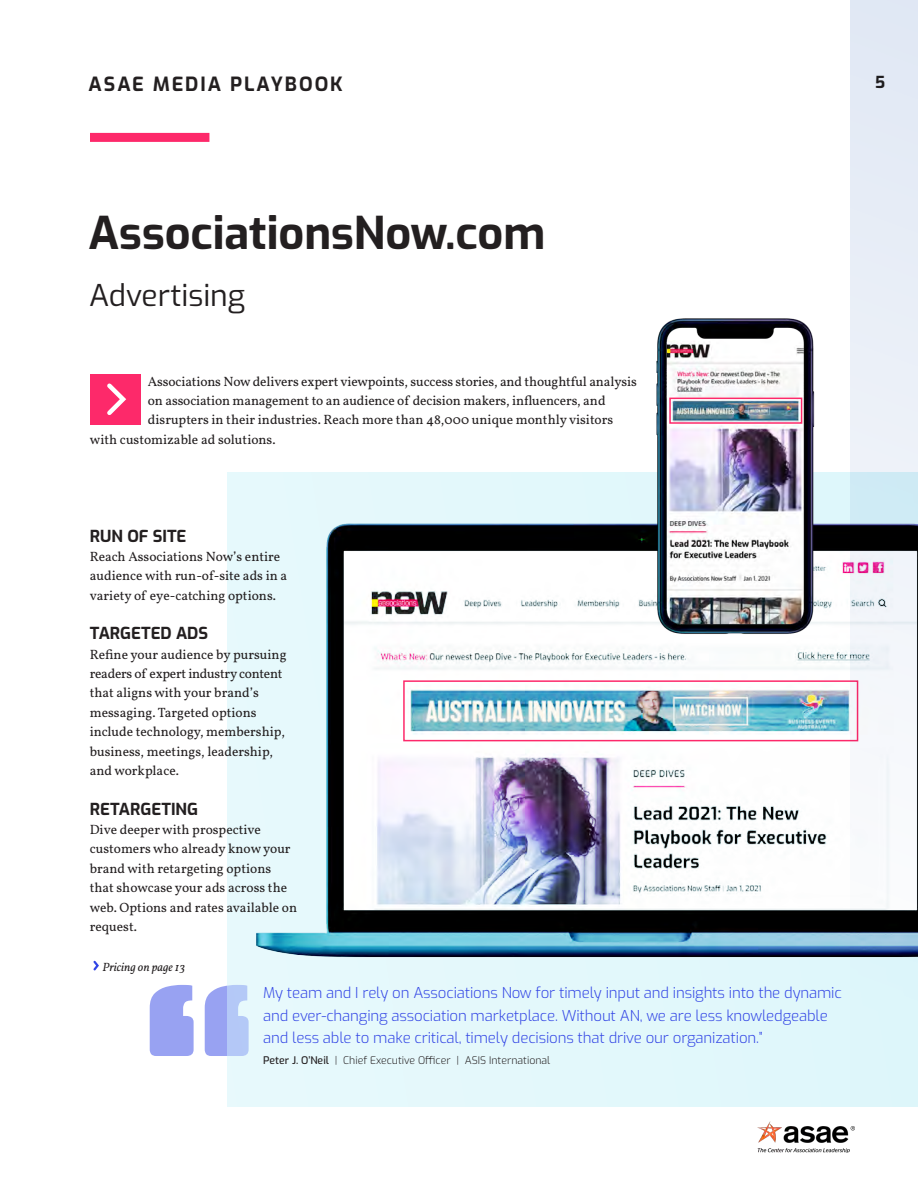
<style>
.page{position:relative;width:918px;height:1188px;background:#fff}
.page>*{position:absolute;margin:0;border:0;box-sizing:border-box;transform-origin:0 0}
.ASAE_Headline{font:700 45px "Exo";color:#231f20}
.ASAE_deck{font:30px "Exo";color:#231f20}
.t1{font:700 19.5px "Exo";letter-spacing:.1em;color:#231f20}
.ASAE_subhead{font:700 16.5px "Exo";color:#231f20}
.ASAE_pull_quote{font:300 15px/22.5px "Exo";letter-spacing:-.01em;color:#3245e5}
.ASAE_body_copy{font:13.5px/19.5px "Vollkorn";color:#231f20}
.ASAE_body_copy-2{font:italic 12px "Vollkorn";color:#231f20}
.ASAE_body_copy-3{font:300 10.5px "Exo";color:#231f20}
.s1{font-weight:500}
</style>
<div class="page">
<div style="left:90px;top:133px;width:119px;height:9px;background:#fd296a"></div>
<img style="left:757px;top:1121px;width:97px;height:32px">
<div style="left:90px;top:374px;width:50px;height:50px;background:#fd296a"></div>
<svg style="left:107px;top:383px;width:20px;height:32px"></svg>
<svg style="left:227px;top:472px;width:623px;height:635px;fill:#e5f8fb"></svg>
<div style="left:403px;top:680px;width:455px;height:61px;border:2px solid #fd296a"></div>
<svg style="left:850px;top:0;width:68px;height:1107px"></svg>
<svg style="left:93px;top:960px;width:6px;height:11px"></svg>
<svg style="left:150px;top:985px;width:99px;height:71px"></svg>
<img style="left:645px;top:318px;width:181px;height:333px">
<h3 class="t1" style="left:89px;top:70px;width:256px">ASAE MEDIA PLAYBOOK</h3>
<p class="ASAE_subhead" style="left:875px;top:70px;width:12px">5</p>
<p class="ASAE_Headline" style="left:88px;top:200px;width:458px">AssociationsNow.com</p>
<p class="ASAE_deck" style="left:89px;top:274px;width:158px">Advertising</p>
<p class="ASAE_body_copy" style="left:148px;top:370px;width:490px">Associations Now delivers expert viewpoints, success stories, and thoughtful analysis</p>
<p class="ASAE_body_copy" style="left:148px;top:390px;width:459px">on association management to an audience of decision makers, influencers, and</p>
<p class="ASAE_body_copy" style="left:148px;top:409px;width:467px">disrupters in their industries. Reach more than 48,000 unique monthly visitors</p>
<p class="ASAE_body_copy" style="left:90px;top:429px;width:187px">with customizable ad solutions.</p>
<p class="ASAE_subhead" style="left:90px;top:524px;width:98px">RUN OF SITE</p>
<p class="ASAE_body_copy" style="left:90px;top:546px;width:199px">Reach Associations Now’s entire audience with run-of-site ads in a variety of eye-catching options.</p>
<p class="ASAE_subhead" style="left:90px;top:621px;width:120px">TARGETED ADS</p>
<p class="ASAE_body_copy" style="left:90px;top:643px;width:198px">Refine your audience by pursuing readers of expert industry content that aligns with your brand’s messaging. Targeted options include technology, membership, business, meetings, leadership, and workplace.</p>
<p class="ASAE_subhead" style="left:90px;top:797px;width:110px">RETARGETING</p>
<p class="ASAE_body_copy" style="left:90px;top:819px;width:209px">Dive deeper with prospective customers who already know your brand with retargeting options that showcase your ads across the web. Options and rates available on request.</p>
<p class="ASAE_body_copy-2" style="left:103px;top:958px;width:84px">Pricing on page 13</p>
<p class="ASAE_pull_quote" style="left:263px;top:981px;width:580px">My team and I rely on Associations Now for timely input and insights into the dynamic and ever-changing association marketplace. Without AN, we are less knowledgeable and less able to make critical, timely decisions that drive our organization.”</p>
<p class="ASAE_body_copy-3" style="left:263px;top:1053px;width:289px"><span class="s1">Peter J. O’Neil</span> | Chief Executive Officer | ASIS International</p>
</div>
